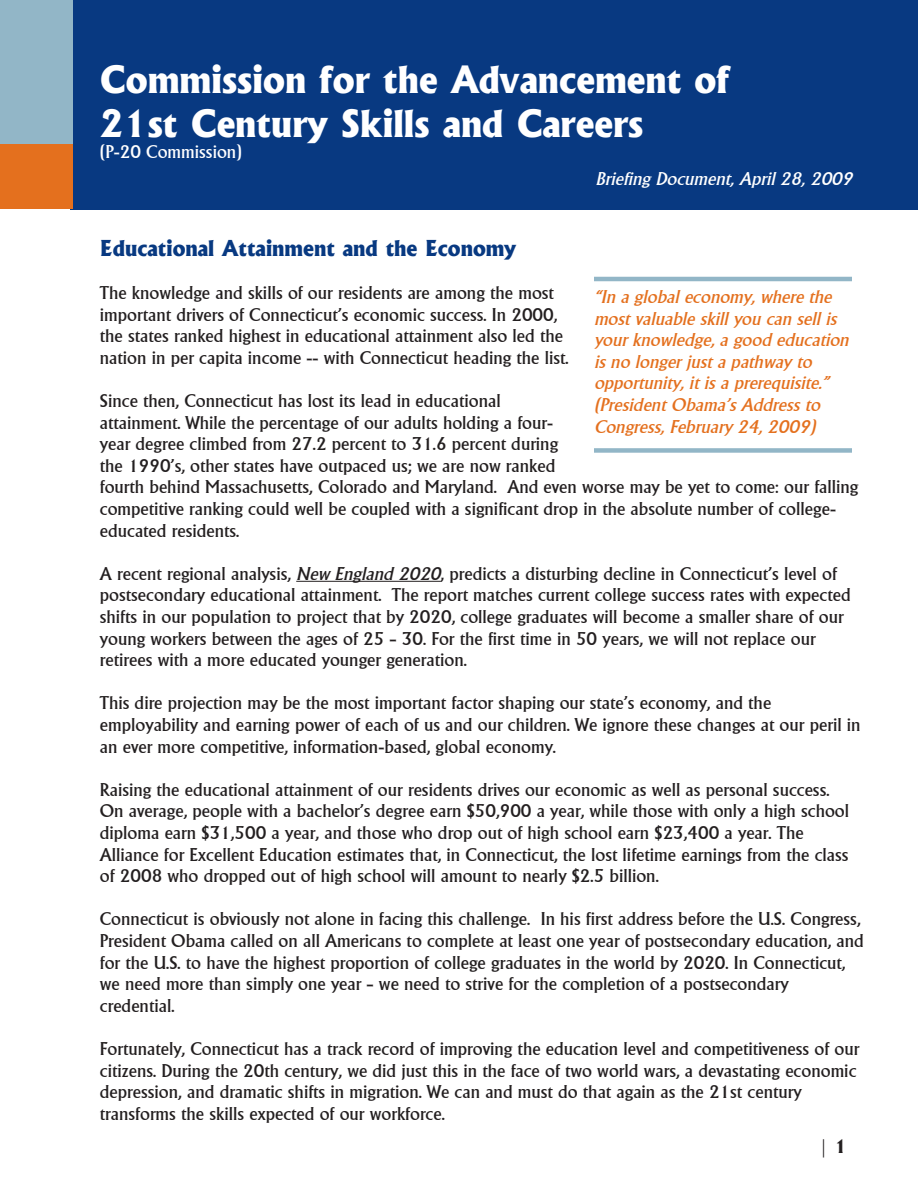
<style>
.page{position:relative;width:918px;height:1188px;background:#fff}
.page>*{position:absolute;margin:0;border:0;box-sizing:border-box;transform-origin:0 0}
.t1{font:800 36px "Albertus";color:#fff}
.t2{font:800 21px "Albertus";color:#083981}
.t3{font:18px/21.6px "Alberta";color:#231f20}
.t4{font:italic 18px/21.6px "Alberta";color:#e4701e}
.t5{font:italic 18px "Alberta";color:#fff}
.t6{font:18px "Alberta";color:#fff}
.t7{font:800 18px "Albertus";color:#231f20}
.s1{font-style:italic}
</style>
<div class="page">
<hr style="left:296px;top:581px;width:145px;height:1px;background:#231f20">
<div style="left:70px;top:0;width:848px;height:209px;background:#083981"></div>
<div style="left:1px;top:1px;width:72px;height:146px;background:#92b6c7"></div>
<div style="left:1px;top:144px;width:72px;height:65px;background:#e4701e"></div>
<div style="left:594px;top:448px;width:258px;height:5px;background:#92b6c7"></div>
<hr style="left:594px;top:277px;width:258px;height:4px;background:#92b6c7">
<p class="t1" style="left:100px;top:57px;width:631px">Commission for the Advancement of</p>
<p class="t1" style="left:100px;top:100px;width:545px">21st Century Skills and Careers</p>
<p class="t6" style="left:100px;top:142px;width:144px">(P-20 Commission)</p>
<p class="t5" style="left:595px;top:168px;width:259px">Briefing Document, April 28, 2009</p>
<p class="t2" style="left:100px;top:235px;width:418px">Educational Attainment and the Economy</p>
<p class="t3" style="left:100px;top:282px;width:470px">The knowledge and skills of our residents are among the most important drivers of Connecticut’s economic success. In 2000, the states ranked highest in educational attainment also led the nation in per capita income -- with Connecticut heading the list.</p>
<p class="t3" style="left:100px;top:390px;width:760px">Since then, Connecticut has lost its lead in educational<br>attainment. While the percentage of our adults holding a four-<br>year degree climbed from 27.2 percent to 31.6 percent during<br>the 1990’s, other states have outpaced us; we are now ranked<br>fourth behind Massachusetts, Colorado and Maryland. And even worse may be yet to come: our falling competitive ranking could well be coupled with a significant drop in the absolute number of college&shy;educated residents.</p>
<p class="t3" style="left:100px;top:563px;width:752px">A recent regional analysis, <span class="s1">New England 2020</span>, predicts a disturbing decline in Connecticut’s level of postsecondary educational attainment. The report matches current college success rates with expected shifts in our population to project that by 2020, college graduates will become a smaller share of our young workers between the ages of 25 – 30. For the first time in 50 years, we will not replace our retirees with a more educated younger generation.</p>
<p class="t3" style="left:100px;top:692px;width:762px">This dire projection may be the most important factor shaping our state’s economy, and the employability and earning power of each of us and our children. We ignore these changes at our peril in an ever more competitive, information-based, global economy.</p>
<p class="t3" style="left:100px;top:779px;width:751px">Raising the educational attainment of our residents drives our economic as well as personal success.<br>On average, people with a bachelor’s degree earn $50,900 a year, while those with only a high school diploma earn $31,500 a year, and those who drop out of high school earn $23,400 a year. The Alliance for Excellent Education estimates that, in Connecticut, the lost lifetime earnings from the class of 2008 who dropped out of high school will amount to nearly $2.5 billion.</p>
<p class="t3" style="left:100px;top:908px;width:766px">Connecticut is obviously not alone in facing this challenge. In his first address before the U.S. Congress, President Obama called on all Americans to complete at least one year of postsecondary education, and for the U.S. to have the highest proportion of college graduates in the world by 2020. In Connecticut, we need more than simply one year – we need to strive for the completion of a postsecondary credential.</p>
<p class="t3" style="left:100px;top:1038px;width:761px">Fortunately, Connecticut has a track record of improving the education level and competitiveness of our citizens. During the 20th century, we did just this in the face of two world wars, a devastating economic depression, and dramatic shifts in migration. We can and must do that again as the 21st century transforms the skills expected of our workforce.</p>
<p class="t4" style="left:594px;top:286px;width:256px">“In a global economy, where the most valuable skill you can sell is your knowledge, a good education is no longer just a pathway to opportunity, it is a prerequisite.” (President Obama’s Address to<br>Congress, February 24, 2009)</p>
<p class="t7" style="left:819px;top:1135px;width:29px">| 1</p>
</div>
